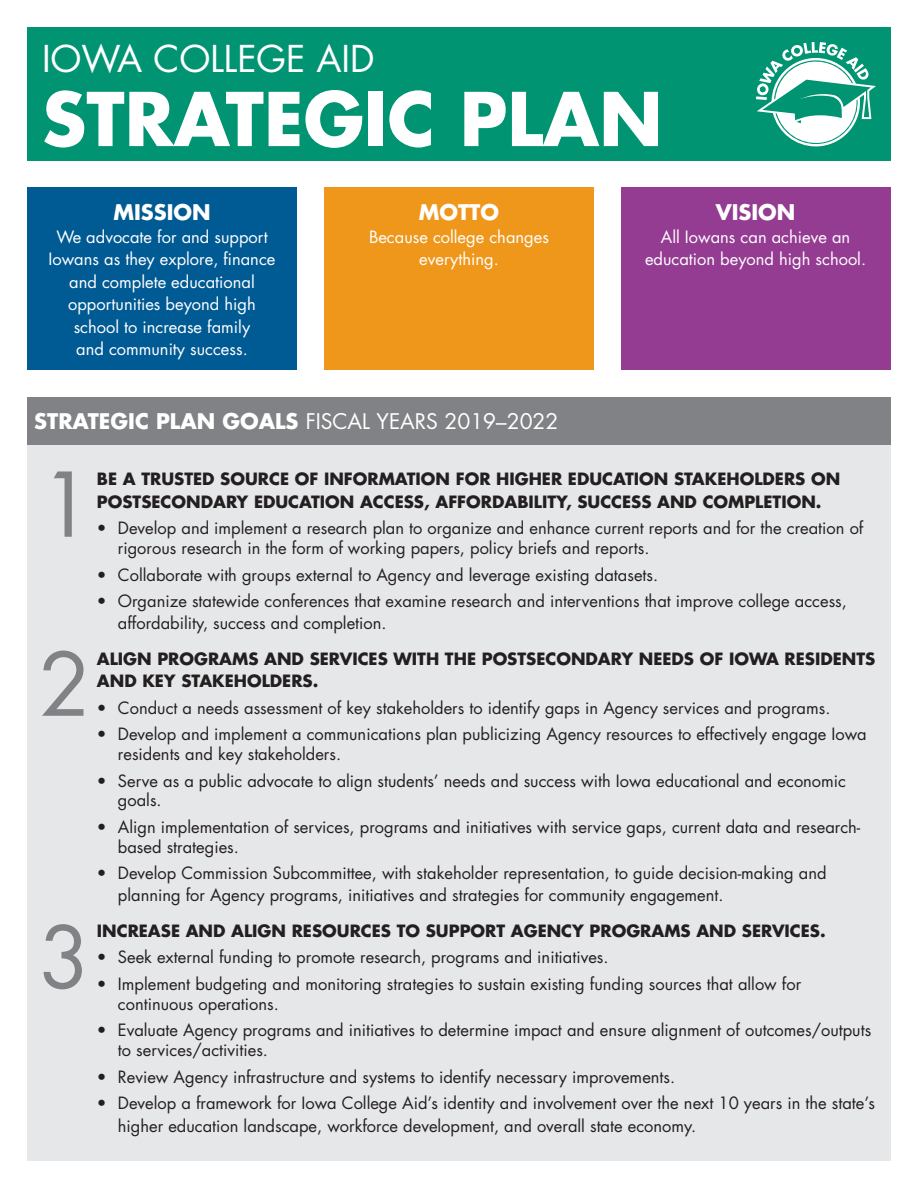
<style>
.page{position:relative;width:918px;height:1188px;background:#fff}
.page>*{position:absolute;margin:0;border:0;box-sizing:border-box;transform-origin:0 0}
.t1{font:700 72px "Futura Std";color:#fff}
.t2{font:36px "Futura Std";color:#fff}
.t3{font:21px "Futura Std";color:#fff}
.t4{font:700 21px "Futura Std";color:#fff}
.t5{font:16.5px/19.8px "Futura Std";color:#231f20}
.t6{font:700 16.5px/22.5px "Futura Std";color:#231f20}
.t7{font:16.5px/22.5px "Futura Std";color:#fff;text-align:center}
.s1{font-weight:700}
</style>
<div class="page">
<div style="left:27px;top:188px;width:270px;height:182px;background:#005a93"></div>
<div style="left:621px;top:188px;width:269px;height:182px;background:#943b92"></div>
<div style="left:324px;top:188px;width:270px;height:182px;background:#ef971b"></div>
<div style="left:27px;top:27px;width:864px;height:134px;background:#009472"></div>
<svg style="left:756px;top:42px;width:120px;height:104px"></svg>
<div style="left:27px;top:444px;width:864px;height:717px;background:#e6e7e9"></div>
<div style="left:27px;top:397px;width:863px;height:47px;background:#808285"></div>
<svg style="left:54px;top:471px;width:18px;height:66px"></svg>
<svg style="left:42px;top:651px;width:42px;height:65px"></svg>
<svg style="left:44px;top:924px;width:38px;height:65px"></svg>
<p class="t2" style="left:42px;top:35px;width:334px">IOWA COLLEGE AID</p>
<p class="t1" style="left:42px;top:71px;width:622px">STRATEGIC PLAN</p>
<p class="t4" style="left:113px;top:198px;width:99px">MISSION</p>
<p class="t7" style="left:49px;top:226px;width:228px">We advocate for and support<br>Iowans as they explore, finance and complete educational opportunities beyond high school to increase family<br>and community success.</p>
<p class="t4" style="left:419px;top:198px;width:82px">MOTTO</p>
<p class="t7" style="left:369px;top:226px;width:181px">Because college changes everything.</p>
<p class="t3" style="left:34px;top:408px;width:526px"><span class="s1">STRATEGIC PLAN GOALS</span> FISCAL YEARS 2019–2022</p>
<p class="t4" style="left:716px;top:198px;width:81px">VISION</p>
<p class="t7" style="left:645px;top:226px;width:223px">All Iowans can achieve an education beyond high school.</p>
<p class="t6" style="left:97px;top:467px;width:745px">BE A TRUSTED SOURCE OF INFORMATION FOR HIGHER EDUCATION STAKEHOLDERS ON<br>POSTSECONDARY EDUCATION ACCESS, AFFORDABILITY, SUCCESS AND COMPLETION.</p>
<p class="t5" style="left:118px;top:518px;width:747px;text-indent:-21px">• Develop and implement a research plan to organize and enhance current reports and for the creation of rigorous research in the form of working papers, policy briefs and reports.</p>
<p class="t5" style="left:97px;top:565px;width:563px">• Collaborate with groups external to Agency and leverage existing datasets.</p>
<p class="t5" style="left:118px;top:590px;width:731px;line-height:21.6px;text-indent:-21px">• Organize statewide conferences that examine research and interventions that improve college access, affordability, success and completion.</p>
<p class="t6" style="left:97px;top:647px;width:780px">ALIGN PROGRAMS AND SERVICES WITH THE POSTSECONDARY NEEDS OF IOWA RESIDENTS<br>AND KEY STAKEHOLDERS.</p>
<p class="t5" style="left:97px;top:698px;width:735px">• Conduct a needs assessment of key stakeholders to identify gaps in Agency services and programs.</p>
<p class="t5" style="left:118px;top:724px;width:750px;text-indent:-21px">• Develop and implement a communications plan publicizing Agency resources to effectively engage Iowa residents and key stakeholders.</p>
<p class="t5" style="left:118px;top:771px;width:730px;text-indent:-21px">• Serve as a public advocate to align students’ needs and success with Iowa educational and economic goals.</p>
<p class="t5" style="left:118px;top:817px;width:744px;text-indent:-21px">• Align implementation of services, programs and initiatives with service gaps, current data and research&shy;based strategies.</p>
<p class="t5" style="left:118px;top:863px;width:710px;line-height:21.6px;text-indent:-21px">• Develop Commission Subcommittee, with stakeholder representation, to guide decision-making and planning for Agency programs, initiatives and strategies for community engagement.</p>
<p class="t6" style="left:97px;top:919px;width:730px">INCREASE AND ALIGN RESOURCES TO SUPPORT AGENCY PROGRAMS AND SERVICES.</p>
<p class="t5" style="left:97px;top:948px;width:513px">• Seek external funding to promote research, programs and initiatives.</p>
<p class="t5" style="left:118px;top:974px;width:685px;text-indent:-21px">• Implement budgeting and monitoring strategies to sustain existing funding sources that allow for continuous operations.</p>
<p class="t5" style="left:118px;top:1021px;width:755px;text-indent:-21px">• Evaluate Agency programs and initiatives to determine impact and ensure alignment of outcomes/outputs to services/activities.</p>
<p class="t5" style="left:97px;top:1067px;width:580px">• Review Agency infrastructure and systems to identify necessary improvements.</p>
<p class="t5" style="left:118px;top:1092px;width:759px;line-height:22.5px;text-indent:-21px">• Develop a framework for Iowa College Aid’s identity and involvement over the next 10 years in the state’s higher education landscape, workforce development, and overall state economy.</p>
</div>
